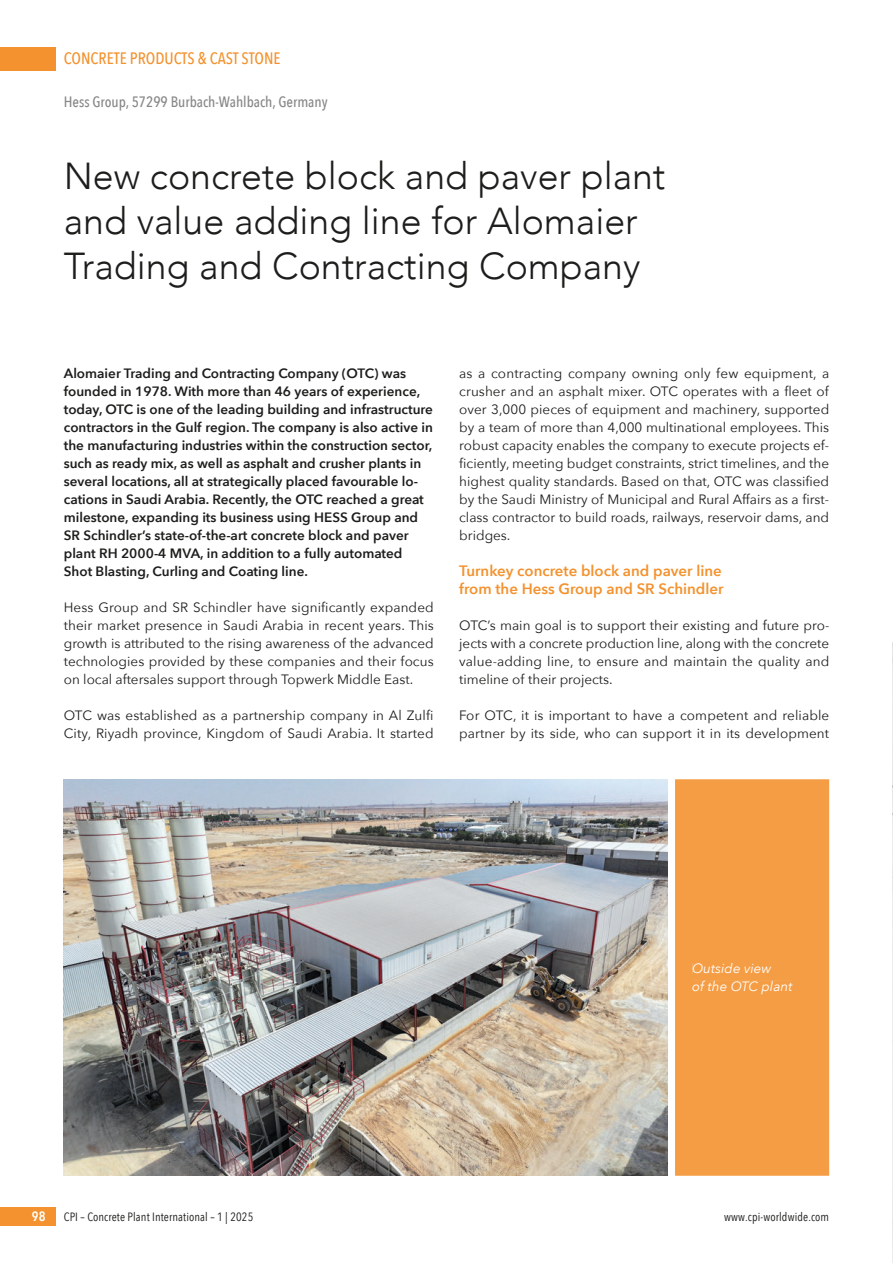
<style>
.page{position:relative;width:893px;height:1263px;background:#fff}
.page>*{position:absolute;margin:0;border:0;box-sizing:border-box;transform-origin:0 0}
.t1{font:300 37.5px/45px "Avenir";color:#1d1d1b}
.t2{font:500 16.5px "Avenir Next Condensed";color:#f3922e}
.t3{font:600 15px/18px "Avenir Next";color:#f3922e}
.t4{font:500 15px "Avenir Next Condensed";color:#878787}
.t5{font:13.5px/18px "Avenir Next";letter-spacing:.01em;color:#1d1d1b;text-align:justify}
.t6{font:600 13.5px/18px "Avenir Next";color:#1d1d1b}
.t7{font:italic 13.5px/18px "Avenir Next";color:#fff}
.t8{font:600 13.5px "Avenir Next Condensed";color:#fff}
.t9{font:12px "Avenir Next Condensed";letter-spacing:.01em;color:#1d1d1b}
</style>
<div class="page">
<div style="left:0;top:47px;width:55px;height:23px;background:#f3922e"></div>
<div style="left:0;top:1208px;width:55px;height:18px;background:#f3922e"></div>
<img style="left:64px;top:779px;width:604px;height:397px">
<div style="left:675px;top:779px;width:154px;height:397px;background:#f59d44"></div>
<div style="left:693px;top:963px;width:78px;height:10px;background:#f59d44"></div>
<div style="left:693px;top:981px;width:100px;height:13px;background:#f59d44"></div>
<img style="left:892px;top:642px;width:1px;height:620px">
<p class="t2" style="left:64px;top:49px;width:218px">CONCRETE PRODUCTS &amp; CAST STONE</p>
<p class="t4" style="left:64px;top:92px;width:265px">Hess Group, 57299 Burbach-Wahlbach, Germany</p>
<h1 class="t1" style="left:64px;top:153px;width:603px">New concrete block and paver plant and value adding line for Alomaier<br>Trading and Contracting Company</h1>
<p class="t6" style="left:64px;top:364px;width:371px">Alomaier Trading and Contracting Company (OTC) was founded in 1978. With more than 46 years of experience, today, OTC is one of the leading building and infrastructure contractors in the Gulf region. The company is also active in the manufacturing industries within the construction sector, such as ready mix, as well as asphalt and crusher plants in several locations, all at strategically placed favourable lo&shy;cations in Saudi Arabia. Recently, the OTC reached a great milestone, expanding its business using HESS Group and SR Schindler’s state-of-the-art concrete block and paver plant RH 2000-4 MVA, in addition to a fully automated Shot Blasting, Curling and Coating line.</p>
<p class="t5" style="left:64px;top:598px;width:372px">Hess Group and SR Schindler have significantly expanded their market presence in Saudi Arabia in recent years. This growth is attributed to the rising awareness of the advanced technologies provided by these companies and their focus on local aftersales support through Topwerk Middle East.</p>
<p class="t5" style="left:64px;top:706px;width:371px">OTC was established as a partnership company in Al Zulfi<br>City, Riyadh province, Kingdom of Saudi Arabia. It started</p>
<p class="t5" style="left:459px;top:364px;width:372px">as a contracting company owning only few equipment, a crusher and an asphalt mixer. OTC operates with a fleet of over 3,000 pieces of equipment and machinery, supported by a team of more than 4,000 multinational employees. This robust capacity enables the company to execute projects ef&shy;ficiently, meeting budget constraints, strict timelines, and the highest quality standards. Based on that, OTC was classified by the Saudi Ministry of Municipal and Rural Affairs as a first&shy;class contractor to build roads, railways, reservoir dams, and bridges.</p>
<p class="t3" style="left:459px;top:561px;width:266px">Turnkey concrete block and paver line from the Hess Group and SR Schindler</p>
<p class="t5" style="left:459px;top:616px;width:372px">OTC’s main goal is to support their existing and future pro&shy;jects with a concrete production line, along with the concrete value-adding line, to ensure and maintain the quality and timeline of their projects.</p>
<p class="t5" style="left:459px;top:706px;width:372px">For OTC, it is important to have a competent and reliable partner by its side, who can support it in its development</p>
<p class="t7" style="left:692px;top:959px;width:102px">Outside view<br>of the OTC plant</p>
<p class="t8" style="left:32px;top:1205px;width:15px">98</p>
<p class="t9" style="left:64px;top:1207px;width:191px">CPI – Concrete Plant International – 1 | 2025</p>
<p class="t9" style="left:724px;top:1207px;width:107px">www.cpi-worldwide.com</p>
</div>
